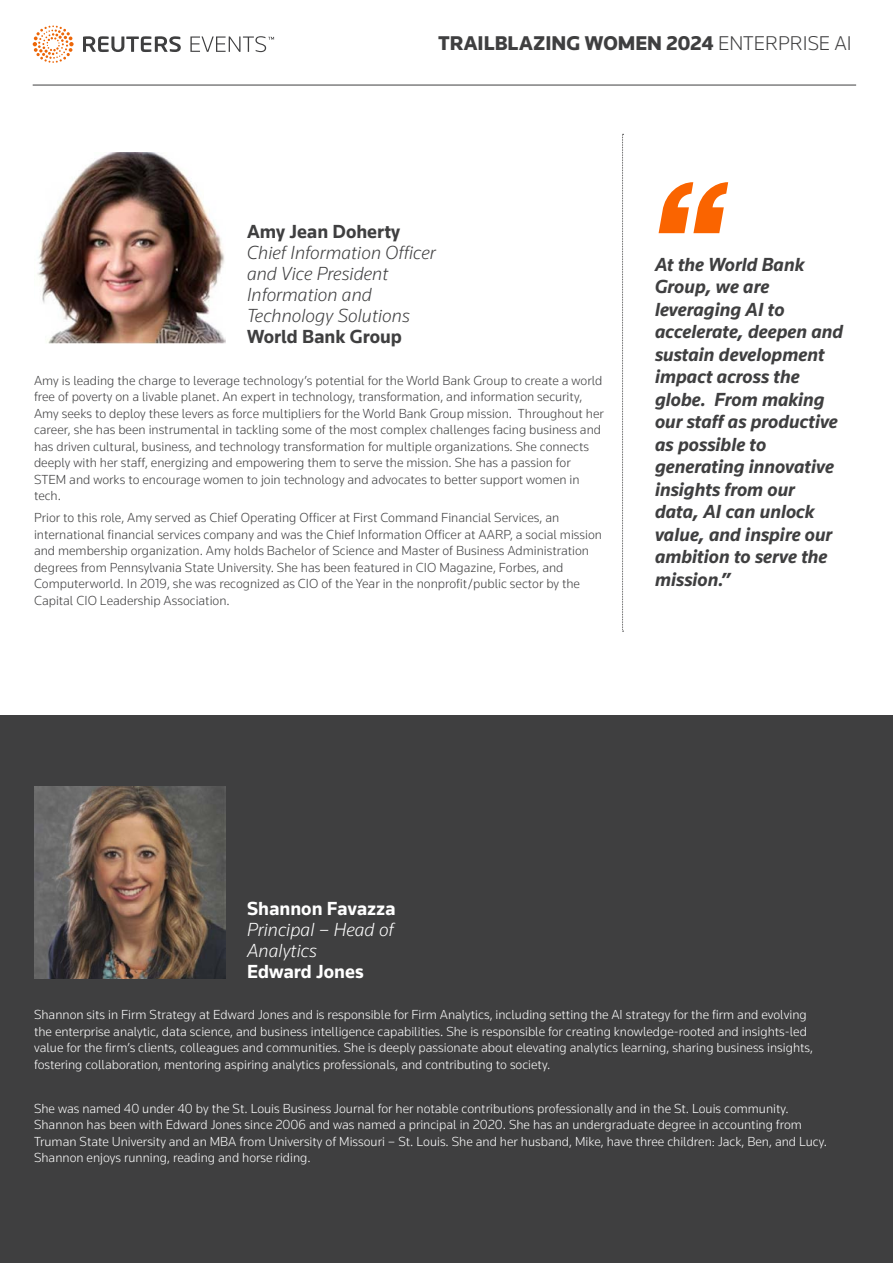
<style>
.page{position:relative;width:893px;height:1263px;background:#fff}
.page>*{position:absolute;margin:0;border:0;box-sizing:border-box;transform-origin:0 0}
.t1{font:900 20.55px "Knowledge 2017";color:#3f3f40}
.t2{font:italic 700 19.5px/22.5px "Knowledge 2017";color:#3f3f40}
.t3{font:italic 300 19.5px/21px "Knowledge 2017";color:#3f3f40}
.t4{font:700 19.5px "Knowledge 2017";color:#3f3f40}
.t5{font:700 19.5px "Knowledge 2017";color:#fff}
.t6{font:italic 300 19.5px/21px "Knowledge 2017";color:#fff}
.t7{font:300 13.5px/16.5px "Knowledge 2017";color:#3f3f40}
.t8{font:300 13.5px/16.5px "Knowledge 2017";color:#fff}
.s1{font-weight:300}
</style>
<div class="page">
<svg style="left:83px;top:36px;width:191px;height:16px"></svg>
<svg style="left:33px;top:25px;width:41px;height:38px"></svg>
<hr style="left:33px;top:85px;width:823px;height:1px;background:#3f3f40">
<div style="left:0;top:715px;width:893px;height:548px;background:#3f3f40"></div>
<img style="left:34px;top:787px;width:192px;height:191px">
<svg style="left:659px;top:182px;width:69px;height:51px"></svg>
<svg style="left:622px;top:134px;width:2px;height:498px"></svg>
<img style="left:37px;top:152px;width:189px;height:192px">
<h1 class="t1" style="left:438px;top:30px;width:415px">TRAILBLAZING WOMEN 2024 <span class="s1">ENTERPRISE AI</span></h1>
<p class="t4" style="left:247px;top:220px;width:155px">Amy Jean Doherty</p>
<p class="t3" style="left:247px;top:242px;width:190px">Chief Information Officer and Vice President<br>Information and<br>Technology Solutions</p>
<p class="t4" style="left:247px;top:325px;width:156px">World Bank Group</p>
<p class="t7" style="left:34px;top:372px;width:571px">Amy is leading the charge to leverage technology’s potential for the World Bank Group to create a world free of poverty on a livable planet. An expert in technology, transformation, and information security, Amy seeks to deploy these levers as force multipliers for the World Bank Group mission. Throughout her career, she has been instrumental in tackling some of the most complex challenges facing business and has driven cultural, business, and technology transformation for multiple organizations. She connects deeply with her staff, energizing and empowering them to serve the mission. She has a passion for STEM and works to encourage women to join technology and advocates to better support women in tech.</p>
<p class="t7" style="left:34px;top:509px;width:569px">Prior to this role, Amy served as Chief Operating Officer at First Command Financial Services, an international financial services company and was the Chief Information Officer at AARP, a social mission and membership organization. Amy holds Bachelor of Science and Master of Business Administration degrees from Pennsylvania State University. She has been featured in CIO Magazine, Forbes, and Computerworld. In 2019, she was recognized as CIO of the Year in the nonprofit/public sector by the Capital CIO Leadership Association.</p>
<p class="t2" style="left:655px;top:253px;width:190px">At the World Bank<br>Group, we are leveraging AI to accelerate, deepen and sustain development impact across the globe. From making our staff as productive as possible to generating innovative insights from our data, AI can unlock value, and inspire our ambition to serve the mission.”</p>
<p class="t5" style="left:247px;top:896px;width:150px">Shannon Favazza</p>
<p class="t6" style="left:247px;top:918px;width:148px">Principal – Head of<br>Analytics</p>
<p class="t5" style="left:247px;top:959px;width:118px">Edward Jones</p>
<p class="t8" style="left:34px;top:1006px;width:781px">Shannon sits in Firm Strategy at Edward Jones and is responsible for Firm Analytics, including setting the AI strategy for the firm and evolving the enterprise analytic, data science, and business intelligence capabilities. She is responsible for creating knowledge-rooted and insights-led value for the firm’s clients, colleagues and communities. She is deeply passionate about elevating analytics learning, sharing business insights, fostering collaboration, mentoring aspiring analytics professionals, and contributing to society.</p>
<p class="t8" style="left:34px;top:1100px;width:794px">She was named 40 under 40 by the St. Louis Business Journal for her notable contributions professionally and in the St. Louis community.<br>Shannon has been with Edward Jones since 2006 and was named a principal in 2020. She has an undergraduate degree in accounting from Truman State University and an MBA from University of Missouri – St. Louis. She and her husband, Mike, have three children: Jack, Ben, and Lucy.<br>Shannon enjoys running, reading and horse riding.</p>
</div>
